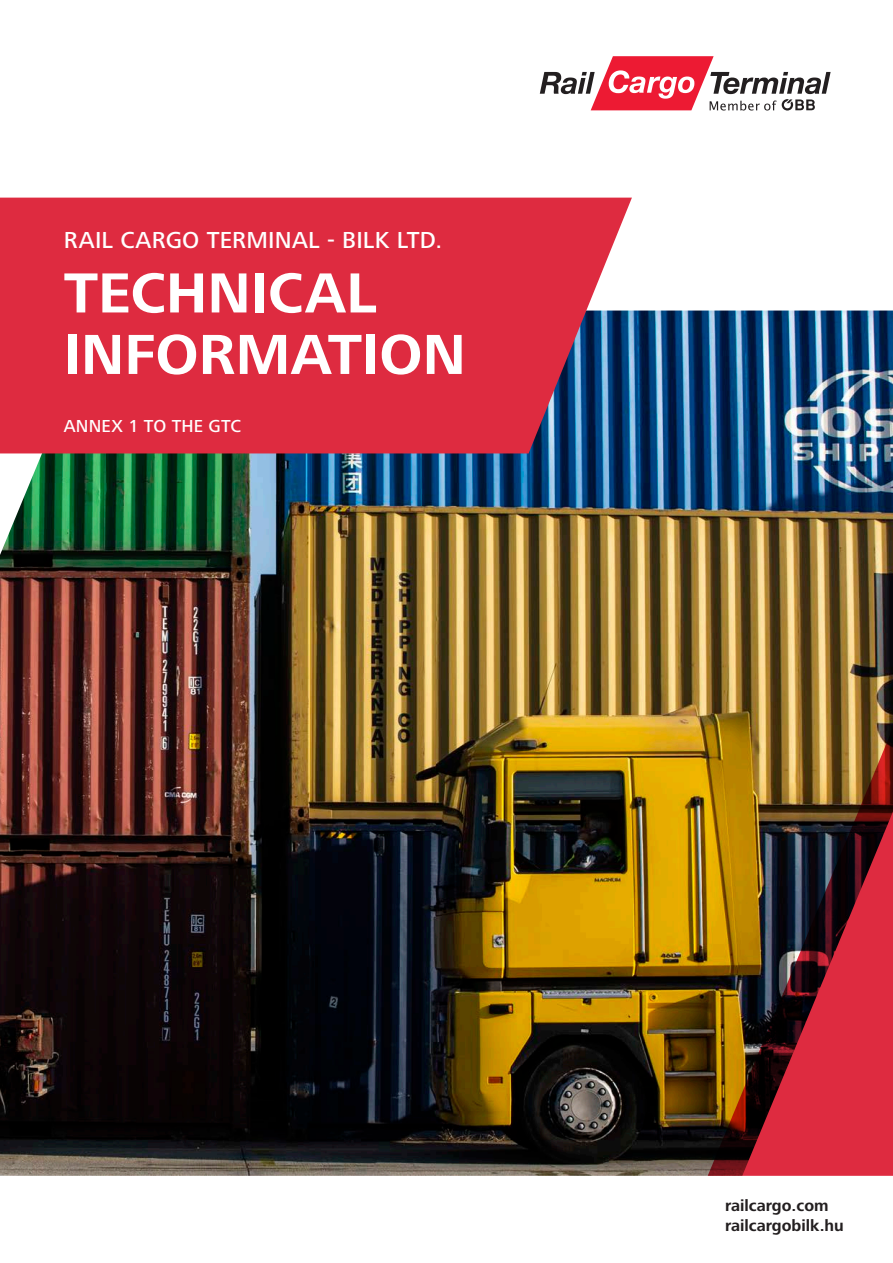
<style>
.page{position:relative;width:893px;height:1263px;background:#fff}
.page>*{position:absolute;margin:0;border:0;box-sizing:border-box;transform-origin:0 0}
.Kapitelheadline_med{font:700 58.5px/61.5px "Frutiger Next Pro";letter-spacing:.005em;color:#fff}
.Kapitelheadline_med-2{font:500 24px "Frutiger Next Pro";letter-spacing:.01em;color:#fff}
.Kapitelheadline_med-3{font:500 18px "Frutiger Next Pro";letter-spacing:.01em;color:#fff}
.t1{font:700 16.5px "Frutiger Next Pro";letter-spacing:.005em;color:#231f20}
</style>
<div class="page">
<img style="left:0;top:310px;width:893px;height:866px">
<img style="left:708px;top:675px;width:185px;height:501px">
<svg style="left:0;top:198px;width:632px;height:255px;fill:#de2b40"></svg>
<svg style="left:540px;top:56px;width:291px;height:55px"></svg>
<p class="Kapitelheadline_med-2" style="left:64px;top:226px;width:380px">RAIL CARGO TERMINAL - BILK LTD.</p>
<p class="Kapitelheadline_med" style="left:64px;top:262px;width:404px">TECHNICAL<br>INFORMATION</p>
<p class="Kapitelheadline_med-3" style="left:64px;top:416px;width:179px">ANNEX 1 TO THE GTC</p>
<p class="t1" style="left:725px;top:1196px;width:105px">railcargo.com</p>
<p class="t1" style="left:725px;top:1216px;width:120px">railcargobilk.hu</p>
</div>
